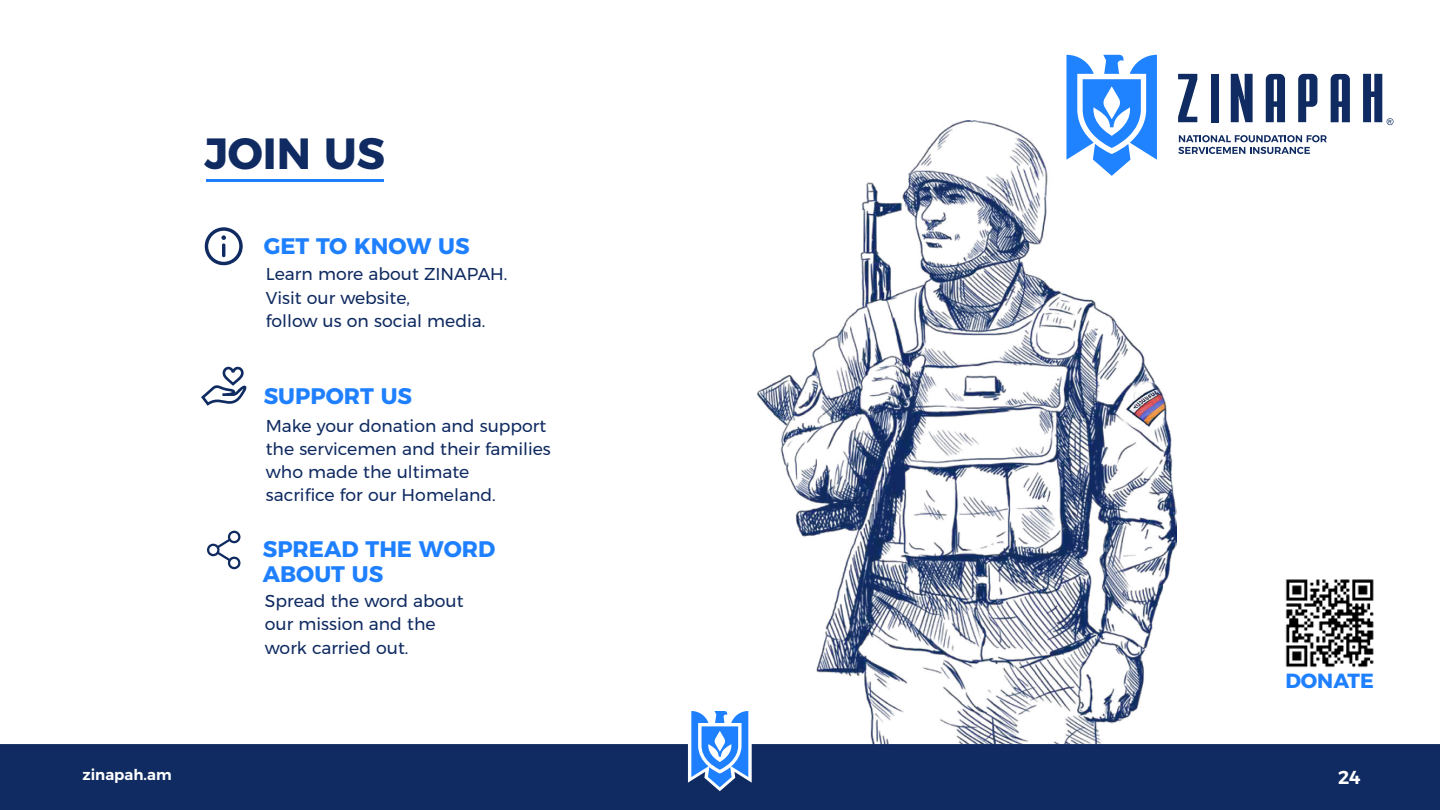
<style>
.page{position:relative;width:1440px;height:810px;background:#fff}
.page>*{position:absolute;margin:0;border:0;box-sizing:border-box;transform-origin:0 0}
.t1{font:700 43.65px "Montserratarm";color:#102b61}
.t2{font:700 22.5px/24.5px "Montserratarm";color:#1f80ff}
.t3{font:700 20.4px "Montserratarm";color:#1f80ff}
.t4{font:600 18.75px "Montserratarm";color:#fff}
.t5{font:17.25px/23.2px "Montserratarm";color:#102b61}
.t6{font:600 15px "Montserratarm";color:#fff}
</style>
<div class="page">
<img style="left:758px;top:121px;width:419px;height:623px">
<svg style="left:691px;top:711px;width:57px;height:33px"></svg>
<div style="left:0;top:744px;width:1440px;height:66px;background:#102b61"></div>
<hr style="left:207px;top:179px;width:177px;height:3px;background:#1f80ff">
<svg style="left:204px;top:227px;width:39px;height:39px"></svg>
<svg style="left:201px;top:366px;width:45px;height:40px"></svg>
<svg style="left:207px;top:531px;width:34px;height:38px"></svg>
<svg style="left:1178px;top:135px;width:149px;height:19px"></svg>
<svg style="left:1067px;top:55px;width:90px;height:121px"></svg>
<svg style="left:1178px;top:74px;width:19px;height:48px"></svg>
<div style="left:1211px;top:74px;width:8px;height:48px;background:#0f2b61"></div>
<svg style="left:1231px;top:74px;width:22px;height:48px"></svg>
<svg style="left:1266px;top:74px;width:19px;height:48px"></svg>
<svg style="left:1298px;top:74px;width:19px;height:48px"></svg>
<svg style="left:1331px;top:74px;width:19px;height:48px"></svg>
<svg style="left:1363px;top:74px;width:30px;height:51px"></svg>
<img style="left:1285px;top:579px;width:89px;height:89px">
<h1 class="t1" style="left:204px;top:118px;width:182px">JOIN US</h1>
<h2 class="t2" style="left:264px;top:234px;width:207px">GET TO KNOW US</h2>
<p class="t5" style="left:266px;top:263px;width:243px">Learn more about ZINAPAH.<br>Visit our website,<br>follow us on social media.</p>
<h2 class="t2" style="left:264px;top:383px;width:150px">SUPPORT US</h2>
<p class="t5" style="left:266px;top:414px;width:287px">Make your donation and support the servicemen and their families who made the ultimate<br>sacrifice for our Homeland.</p>
<h2 class="t2" style="left:263px;top:537px;width:234px">SPREAD THE WORD<br>ABOUT US</h2>
<p class="t5" style="left:265px;top:589px;width:200px">Spread the word about our mission and the work carried out.</p>
<p class="t3" style="left:1285px;top:664px;width:90px">DONATE</p>
<p class="t6" style="left:83px;top:763px;width:91px">zinapah.am</p>
<p class="t4" style="left:1338px;top:763px;width:24px">24</p>
</div>
